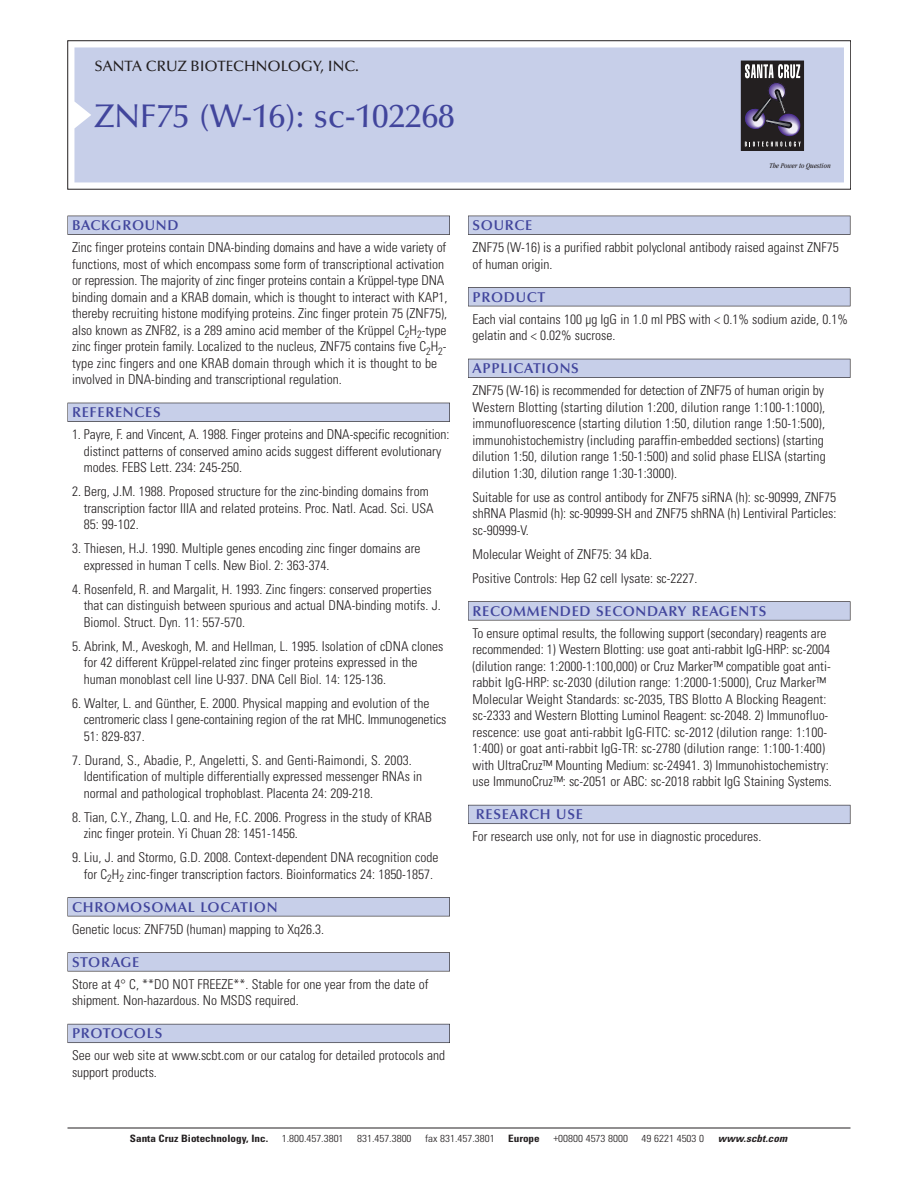
<style>
.page{position:relative;width:918px;height:1188px;background:#fff}
.page>*{position:absolute;margin:0;border:0;box-sizing:border-box;transform-origin:0 0}
.t1{font:500 33px "Optima";color:#41459c}
.t2{font:500 15px "Optima";color:#231f20}
.t3{font:600 14.25px "Optima";letter-spacing:.05em;color:#41459c}
.t4{font:300 condensed 13.5px/16.5px "Univers";color:#231f20}
.t5{font:300 condensed 10.2px "Univers";color:#231f20;scale:1.1 1}
.t6{font:700 condensed 10.2px "Univers";color:#231f20;scale:1.1 1}
.t7{font:italic 700 condensed 10.2px "Univers";color:#231f20;scale:1.1 1}
.t8{font:italic condensed 7.5px "Garamond";color:#231f20}
</style>
<div class="page">
<div style="left:74px;top:47px;width:770px;height:135px;background:#c7cfe9"></div>
<div style="left:741px;top:61px;width:62px;height:89px;background:#231f20"></div>
<div style="left:741px;top:61px;width:63px;height:90px;border:1px solid #231f20"></div>
<svg style="left:741px;top:64px;width:64px;height:83px"></svg>
<div style="left:68px;top:216px;width:382px;height:19px;background:#64636a"></div>
<div style="left:68px;top:216px;width:381px;height:18px;background:#c7cfe9"></div>
<div style="left:68px;top:403px;width:382px;height:19px;background:#62626a"></div>
<div style="left:68px;top:403px;width:381px;height:18px;background:#c7cfe9"></div>
<div style="left:68px;top:897px;width:382px;height:19px;background:#67666b"></div>
<div style="left:68px;top:898px;width:381px;height:18px;background:#c7cfe9"></div>
<div style="left:68px;top:952px;width:382px;height:19px;background:#6b696e"></div>
<div style="left:68px;top:953px;width:381px;height:18px;background:#c7cfe9"></div>
<div style="left:68px;top:1024px;width:382px;height:19px;background:#696a75"></div>
<div style="left:68px;top:1024px;width:381px;height:18px;background:#c7cfe9"></div>
<div style="left:468px;top:216px;width:382px;height:19px;background:#64636a"></div>
<div style="left:468px;top:216px;width:382px;height:18px;background:#c7cfe9"></div>
<div style="left:468px;top:287px;width:382px;height:19px;background:#64636a"></div>
<div style="left:468px;top:288px;width:382px;height:18px;background:#c7cfe9"></div>
<div style="left:468px;top:359px;width:382px;height:19px;background:#63636c"></div>
<div style="left:468px;top:359px;width:382px;height:18px;background:#c7cfe9"></div>
<div style="left:468px;top:601px;width:382px;height:19px;background:#6b696e"></div>
<div style="left:468px;top:602px;width:382px;height:18px;background:#c7cfe9"></div>
<div style="left:468px;top:805px;width:382px;height:19px;background:#696a75"></div>
<div style="left:468px;top:805px;width:382px;height:18px;background:#c7cfe9"></div>
<hr style="left:68px;top:1128px;width:782px;height:1px;background:#231f20">
<p class="t2" style="left:94px;top:60px;width:266px">SANTA CRUZ BIOTECHNOLOGY, INC.</p>
<h1 class="t1" style="left:94px;top:102px;width:362px">ZNF75 (W-16): sc-102268</h1>
<p class="t8" style="left:769px;top:163px;width:63px">The Power to Question</p>
<p class="t3" style="left:72px;top:219px;width:108px">BACKGROUND</p>
<p class="t4" style="left:72px;top:240px;width:377px">Zinc finger proteins contain DNA-binding domains and have a wide variety of functions, most of which encompass some form of transcriptional activation or repression. The majority of zinc finger proteins contain a Krüppel-type DNA binding domain and a KRAB domain, which is thought to interact with KAP1, thereby recruiting histone modifying proteins. Zinc finger protein 75 (ZNF75), also known as ZNF82, is a 289 amino acid member of the Krüppel C<sub>2</sub>H<sub>2</sub>-type zinc finger protein family. Localized to the nucleus, ZNF75 contains five C<sub>2</sub>H<sub>2</sub>- type zinc fingers and one KRAB domain through which it is thought to be involved in DNA-binding and transcriptional regulation.</p>
<p class="t3" style="left:72px;top:406px;width:90px">REFERENCES</p>
<p class="t4" style="left:84px;top:427px;width:367px;text-indent:-12px">1. Payre, F. and Vincent, A. 1988. Finger proteins and DNA-specific recognition: distinct patterns of conserved amino acids suggest different evolutionary modes. FEBS Lett. 234: 245-250.</p>
<p class="t4" style="left:84px;top:484px;width:351px;text-indent:-12px">2. Berg, J.M. 1988. Proposed structure for the zinc-binding domains from transcription factor IIIA and related proteins. Proc. Natl. Acad. Sci. USA<br>85: 99-102.</p>
<p class="t4" style="left:84px;top:541px;width:338px;text-indent:-12px">3. Thiesen, H.J. 1990. Multiple genes encoding zinc finger domains are expressed in human T cells. New Biol. 2: 363-374.</p>
<p class="t4" style="left:84px;top:582px;width:359px;text-indent:-12px">4. Rosenfeld, R. and Margalit, H. 1993. Zinc fingers: conserved properties that can distinguish between spurious and actual DNA-binding motifs. J.<br>Biomol. Struct. Dyn. 11: 557-570.</p>
<p class="t4" style="left:84px;top:639px;width:361px;text-indent:-12px">5. Abrink, M., Aveskogh, M. and Hellman, L. 1995. Isolation of cDNA clones for 42 different Krüppel-related zinc finger proteins expressed in the human monoblast cell line U-937. DNA Cell Biol. 14: 125-136.</p>
<p class="t4" style="left:84px;top:696px;width:364px;text-indent:-12px">6. Walter, L. and Günther, E. 2000. Physical mapping and evolution of the centromeric class I gene-containing region of the rat MHC. Immunogenetics<br>51: 829-837.</p>
<p class="t4" style="left:84px;top:753px;width:340px;text-indent:-12px">7. Durand, S., Abadie, P., Angeletti, S. and Genti-Raimondi, S. 2003.<br>Identification of multiple differentially expressed messenger RNAs in normal and pathological trophoblast. Placenta 24: 209-218.</p>
<p class="t4" style="left:84px;top:810px;width:350px;text-indent:-12px">8. Tian, C.Y., Zhang, L.Q. and He, F.C. 2006. Progress in the study of KRAB zinc finger protein. Yi Chuan 28: 1451-1456.</p>
<p class="t4" style="left:72px;top:850px;width:368px;text-align:center">9. Liu, J. and Stormo, G.D. 2008. Context-dependent DNA recognition code for C<sub>2</sub>H<sub>2</sub> zinc-finger transcription factors. Bioinformatics 24: 1850-1857.</p>
<p class="t3" style="left:72px;top:901px;width:207px">CHROMOSOMAL LOCATION</p>
<p class="t4" style="left:72px;top:922px;width:254px">Genetic locus: ZNF75D (human) mapping to Xq26.3.</p>
<p class="t3" style="left:72px;top:956px;width:69px">STORAGE</p>
<p class="t4" style="left:72px;top:977px;width:358px">Store at 4° C, **DO NOT FREEZE**. Stable for one year from the date of shipment. Non-hazardous. No MSDS required.</p>
<p class="t3" style="left:72px;top:1027px;width:92px">PROTOCOLS</p>
<p class="t4" style="left:72px;top:1049px;width:375px">See our web site at www.scbt.com or our catalog for detailed protocols and support products.</p>
<p class="t3" style="left:473px;top:219px;width:61px">SOURCE</p>
<p class="t4" style="left:473px;top:240px;width:368px">ZNF75 (W-16) is a purified rabbit polyclonal antibody raised against ZNF75 of human origin.</p>
<p class="t3" style="left:473px;top:291px;width:74px">PRODUCT</p>
<p class="t4" style="left:473px;top:312px;width:377px">Each vial contains 100 µg IgG in 1.0 ml PBS with &lt; 0.1% sodium azide, 0.1% gelatin and &lt; 0.02% sucrose.</p>
<p class="t3" style="left:473px;top:362px;width:108px">APPLICATIONS</p>
<p class="t4" style="left:473px;top:384px;width:355px">ZNF75 (W-16) is recommended for detection of ZNF75 of human origin by Western Blotting (starting dilution 1:200, dilution range 1:100-1:1000), immunofluorescence (starting dilution 1:50, dilution range 1:50-1:500), immunohistochemistry (including paraffin-embedded sections) (starting dilution 1:50, dilution range 1:50-1:500) and solid phase ELISA (starting dilution 1:30, dilution range 1:30-1:3000).</p>
<p class="t4" style="left:473px;top:490px;width:365px;text-align:justify">Suitable for use as control antibody for ZNF75 siRNA (h): sc-90999, ZNF75 shRNA Plasmid (h): sc-90999-SH and ZNF75 shRNA (h) Lentiviral Particles: sc-90999-V.</p>
<p class="t4" style="left:473px;top:543px;width:227px;line-height:24px">Molecular Weight of ZNF75: 34 kDa.<br>Positive Controls: Hep G2 cell lysate: sc-2227.</p>
<p class="t3" style="left:473px;top:605px;width:295px">RECOMMENDED SECONDARY REAGENTS</p>
<p class="t4" style="left:473px;top:626px;width:361px">To ensure optimal results, the following support (secondary) reagents are recommended: 1) Western Blotting: use goat anti-rabbit IgG-HRP: sc-2004 (dilution range: 1:2000-1:100,000) or Cruz Marker™ compatible goat anti&shy;rabbit IgG-HRP: sc-2030 (dilution range: 1:2000-1:5000), Cruz Marker™ Molecular Weight Standards: sc-2035, TBS Blotto A Blocking Reagent: sc-2333 and Western Blotting Luminol Reagent: sc-2048. 2) Immunofluo&shy;rescence: use goat anti-rabbit IgG-FITC: sc-2012 (dilution range: 1:100- 1:400) or goat anti-rabbit IgG-TR: sc-2780 (dilution range: 1:100-1:400) with UltraCruz™ Mounting Medium: sc-24941. 3) Immunohistochemistry: use ImmunoCruz™: sc-2051 or ABC: sc-2018 rabbit IgG Staining Systems.</p>
<p class="t3" style="left:476px;top:808px;width:109px">RESEARCH USE</p>
<p class="t4" style="left:473px;top:830px;width:290px">For research use only, not for use in diagnostic procedures.</p>
<p class="t6" style="left:130px;top:1135px;width:127px">Santa Cruz Biotechnology, Inc.</p>
<p class="t5" style="left:282px;top:1135px;width:58px">1.800.457.3801</p>
<p class="t5" style="left:357px;top:1135px;width:51px">831.457.3800</p>
<p class="t5" style="left:425px;top:1135px;width:65px">fax 831.457.3801</p>
<p class="t6" style="left:508px;top:1135px;width:30px">Europe</p>
<p class="t5" style="left:553px;top:1135px;width:69px">+00800 4573 8000</p>
<p class="t5" style="left:642px;top:1135px;width:58px">49 6221 4503 0</p>
<p class="t7" style="left:718px;top:1135px;width:67px">www.scbt.com</p>
</div>
